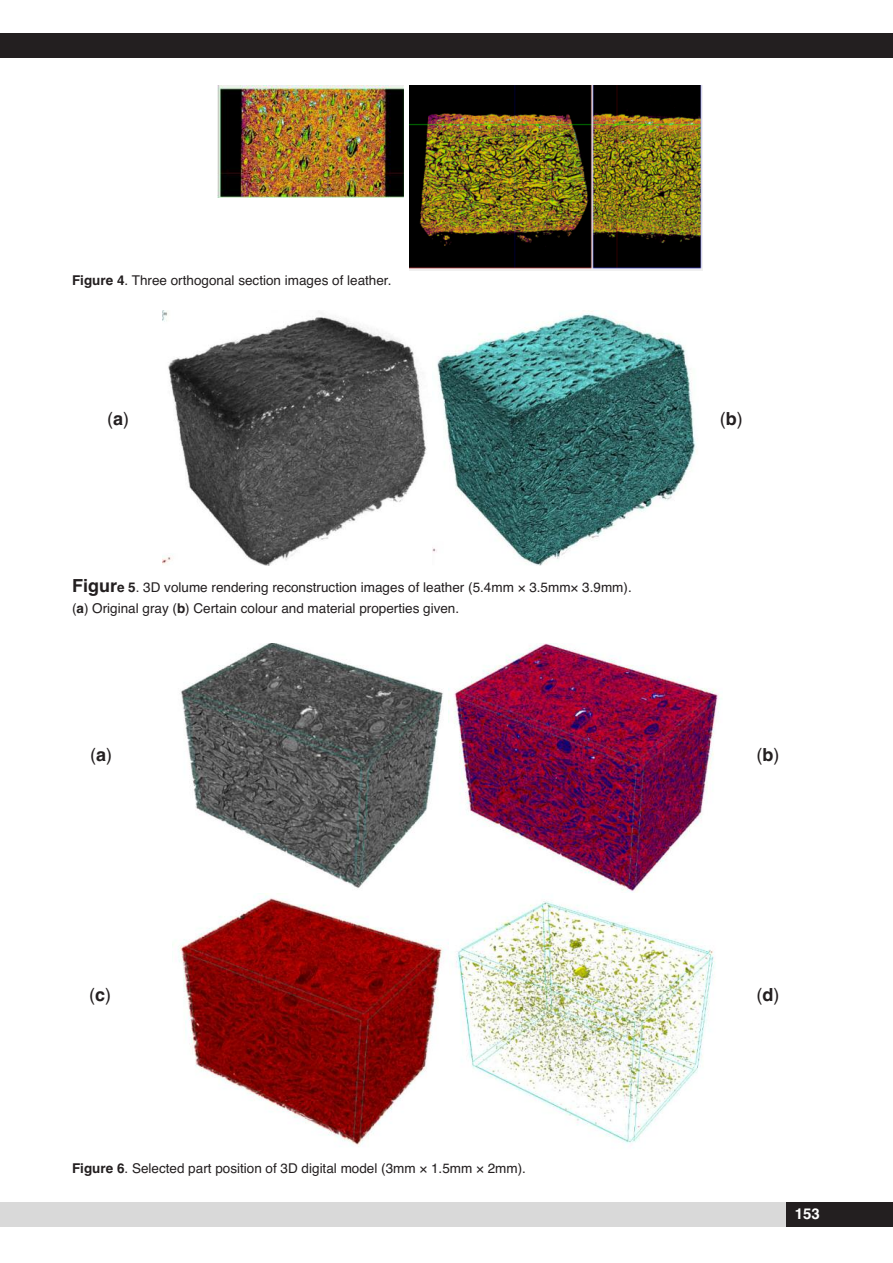
<style>
.page{position:relative;width:893px;height:1263px;background:#fff}
.page>*{position:absolute;margin:0;border:0;box-sizing:border-box;transform-origin:0 0}
.t1{font:18px "Helvetica+IFCABP";color:#231f20}
.t2{font:15px "Helvetica Bold+ZKEPMN";color:#fff}
.t3{font:13.5px/21.6px "Helvetica+IFCABP";color:#231f20}
.s1{font-family:"Helvetica Bold+BGEXLL"}
.s2{font-family:"Helvetica Bold+BGEXLL";font-size:18px}
</style>
<div class="page">
<img style="left:0;top:33px;width:893px;height:1194px">
<p class="t3" style="left:72px;top:270px;width:321px"><span class="s1">Figure 4</span>. Three orthogonal section images of leather.</p>
<h1 class="t1" style="left:107px;top:408px;width:23px">(<span class="s1">a</span>)</h1>
<h1 class="t1" style="left:720px;top:408px;width:24px">(<span class="s1">b</span>)</h1>
<p class="t3" style="left:72px;top:576px;width:561px"><span class="s2">Figur</span><span class="s1">e 5</span>. 3D volume rendering reconstruction images of leather (5.4mm × 3.5mm× 3.9mm). (<span class="s1">a</span>) Original gray (<span class="s1">b</span>) Certain colour and material properties given.</p>
<h1 class="t1" style="left:90px;top:744px;width:23px">(<span class="s1">a</span>)</h1>
<h1 class="t1" style="left:757px;top:744px;width:24px">(<span class="s1">b</span>)</h1>
<h1 class="t1" style="left:89px;top:984px;width:23px">(<span class="s1">c</span>)</h1>
<p class="t3" style="left:72px;top:1157px;width:455px"><span class="s1">Figure 6</span>. Selected part position of 3D digital model (3mm × 1.5mm × 2mm).</p>
<h1 class="t1" style="left:757px;top:984px;width:24px">(<span class="s1">d</span>)</h1>
<p class="t2" style="left:795px;top:1205px;width:27px">153</p>
</div>
